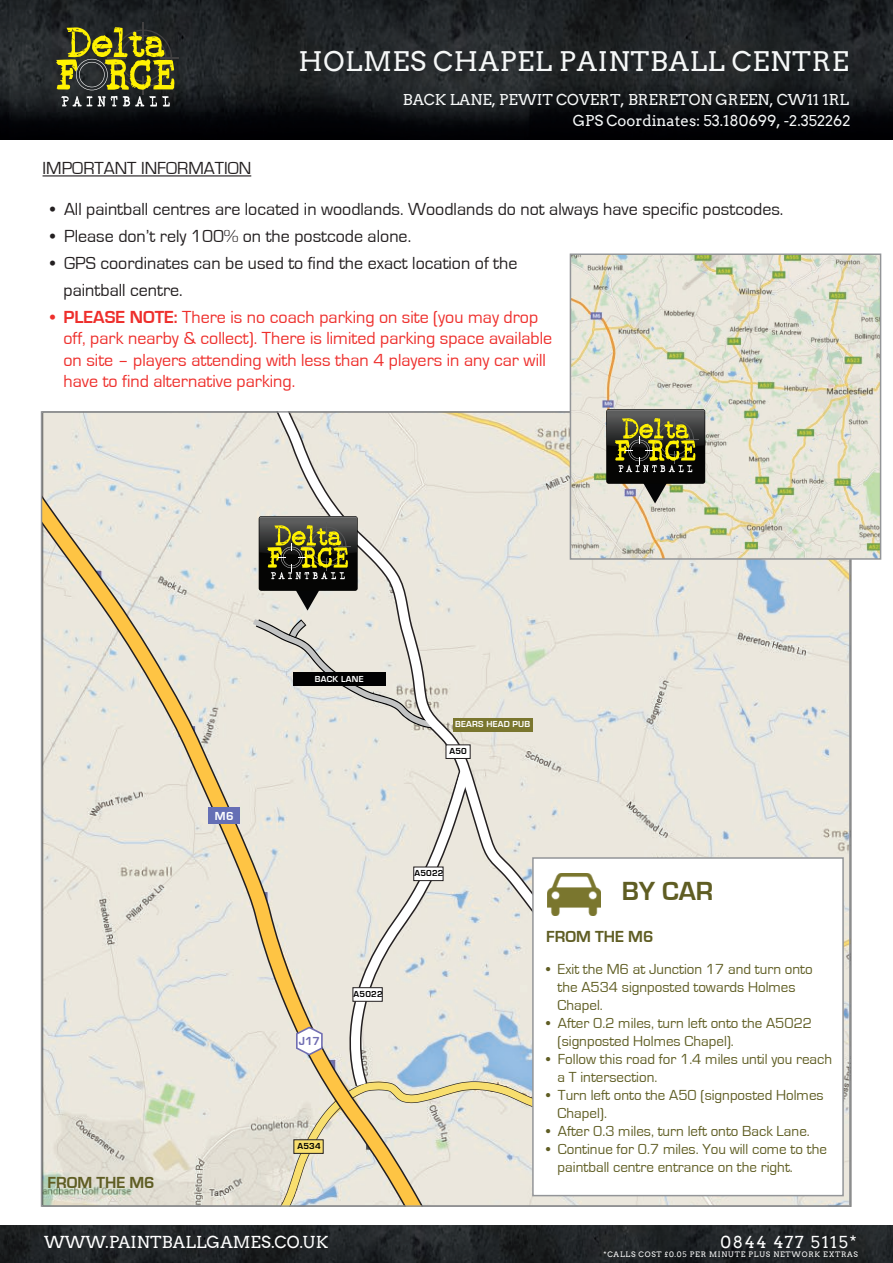
<style>
.page{position:relative;width:893px;height:1263px;background:#fff}
.page>*{position:absolute;margin:0;border:0;box-sizing:border-box;transform-origin:0 0}
.t1{font:27px "Arvo";letter-spacing:.025em;color:#f6f8f8}
.t2{font:700 27px "Eurostile";color:#5f5d23}
.t3{font:18px/27px "Eurostile";color:#231f20}
.t4{font:18px/21.6px "Eurostile";color:#ee2f2c}
.t5{font:16.5px "Arvo";letter-spacing:.01em;color:#fff}
.t6{font:700 16.5px "Eurostile";color:#5f5d23}
.t7{font:16.5px "Arvo";letter-spacing:.1em;color:#fff}
.t8{font:15px/18px "Eurostile";color:#5f5d23}
.t9{font:15px "Arvo";color:#f6f8f8}
.t10{font:700 12px "Eurostile";color:#706db2}
.t11{font:700 12px "Eurostile";color:#fff}
.t12{font:700 9px "Eurostile";letter-spacing:.025em;color:#fff}
.t13{font:700 9px "Eurostile";letter-spacing:.025em;color:#000001}
.t14{font:7.5px "Arvo";letter-spacing:.1em;color:#fff}
.s1{font-weight:700}
</style>
<div class="page">
<img style="left:0;top:0;width:892px;height:139px">
<img style="left:0;top:1225px;width:892px;height:38px">
<svg style="left:56px;top:22px;width:123px;height:85px;background:#5e5d28"></svg>
<hr style="left:43px;top:175px;width:208px;height:2px;background:#231f20">
<img style="left:45px;top:414px;width:802px;height:790px">
<svg style="left:44px;top:482px;width:218px;height:722px;background:#e5e0d2"></svg>
<svg style="left:265px;top:414px;width:300px;height:443px;background:#e8e4da"></svg>
<div style="left:208px;top:807px;width:31px;height:17px;background:#656fb5"></div>
<div style="left:259px;top:516px;width:99px;height:75px;background:#050504;border-radius:3px"></div>
<svg style="left:259px;top:517px;width:98px;height:62px"></svg>
<img style="left:572px;top:257px;width:306px;height:300px">
<svg style="left:642px;top:484px;width:26px;height:20px"></svg>
<div style="left:606px;top:409px;width:99px;height:75px;background:#050504;border-radius:3px"></div>
<svg style="left:607px;top:410px;width:97px;height:62px"></svg>
<div style="left:569px;top:254px;width:312px;height:306px;border:2px solid #939598"></div>
<div style="left:532px;top:857px;width:311px;height:339px;background:#fff;border:2px solid #939598"></div>
<img style="left:555px;top:873px;width:45px;height:42px">
<svg style="left:253px;top:588px;width:302px;height:618px;background:#e1ddd1"></svg>
<h1 class="t1" style="left:298px;top:45px;width:551px">HOLMES CHAPEL PAINTBALL CENTRE</h1>
<p class="t9" style="left:403px;top:91px;width:448px">BACK LANE, PEWIT COVERT, BRERETON GREEN, CW11 1RL</p>
<p class="t9" style="left:573px;top:112px;width:279px">GPS Coordinates: 53.180699, -2.352262</p>
<p class="t3" style="left:43px;top:155px;width:210px">IMPORTANT INFORMATION</p>
<p class="t3" style="left:50px;top:196px;width:735px">• All paintball centres are located in woodlands. Woodlands do not always have specific postcodes.</p>
<p class="t3" style="left:50px;top:223px;width:362px">• Please don’t rely 100% on the postcode alone.</p>
<p class="t3" style="left:64px;top:250px;width:455px;text-indent:-14px">• GPS coordinates can be used to find the exact location of the paintball centre.</p>
<p class="t4" style="left:64px;top:306px;width:490px;text-indent:-13px">• <span class="s1">PLEASE NOTE:</span> There is no coach parking on site (you may drop off, park nearby &amp; collect). There is limited parking space available on site – players attending with less than 4 players in any car will have to find alternative parking.</p>
<p class="t11" style="left:215px;top:809px;width:20px">M6</p>
<p class="t6" style="left:48px;top:1173px;width:108px">FROM THE M6</p>
<p class="t12" style="left:315px;top:674px;width:50px">BACK LANE</p>
<p class="t12" style="left:455px;top:719px;width:76px">BEARS HEAD PUB</p>
<p class="t13" style="left:449px;top:746px;width:19px">A50</p>
<p class="t13" style="left:414px;top:869px;width:31px">A5022</p>
<p class="t10" style="left:299px;top:1034px;width:23px">J17</p>
<p class="t13" style="left:353px;top:989px;width:31px">A5022</p>
<p class="t13" style="left:297px;top:1141px;width:25px">A534</p>
<h1 class="t2" style="left:621px;top:876px;width:93px">BY CAR</h1>
<p class="t6" style="left:546px;top:928px;width:108px">FROM THE M6</p>
<p class="t8" style="left:557px;top:960px;width:257px;text-indent:-11px">• Exit the M6 at Junction 17 and turn onto the A534 signposted towards Holmes<br>Chapel.</p>
<p class="t8" style="left:557px;top:1014px;width:256px;text-indent:-11px">• After 0.2 miles, turn left onto the A5022 (signposted Holmes Chapel).</p>
<p class="t8" style="left:557px;top:1050px;width:276px;text-indent:-11px">• Follow this road for 1.4 miles until you reach a T intersection.</p>
<p class="t8" style="left:557px;top:1086px;width:267px;text-indent:-11px">• Turn left onto the A50 (signposted Holmes<br>Chapel).</p>
<p class="t8" style="left:546px;top:1122px;width:265px">• After 0.3 miles, turn left onto Back Lane.</p>
<p class="t8" style="left:557px;top:1140px;width:271px;text-indent:-11px">• Continue for 0.7 miles. You will come to the paintball centre entrance on the right.</p>
<p class="t5" style="left:44px;top:1232px;width:286px">WWW.PAINTBALLGAMES.CO.UK</p>
<p class="t7" style="left:720px;top:1232px;width:137px">0844 477 5115*</p>
<p class="t14" style="left:603px;top:1250px;width:256px">*CALLS COST £0.05 PER MINUTE PLUS NETWORK EXTRAS</p>
</div>
